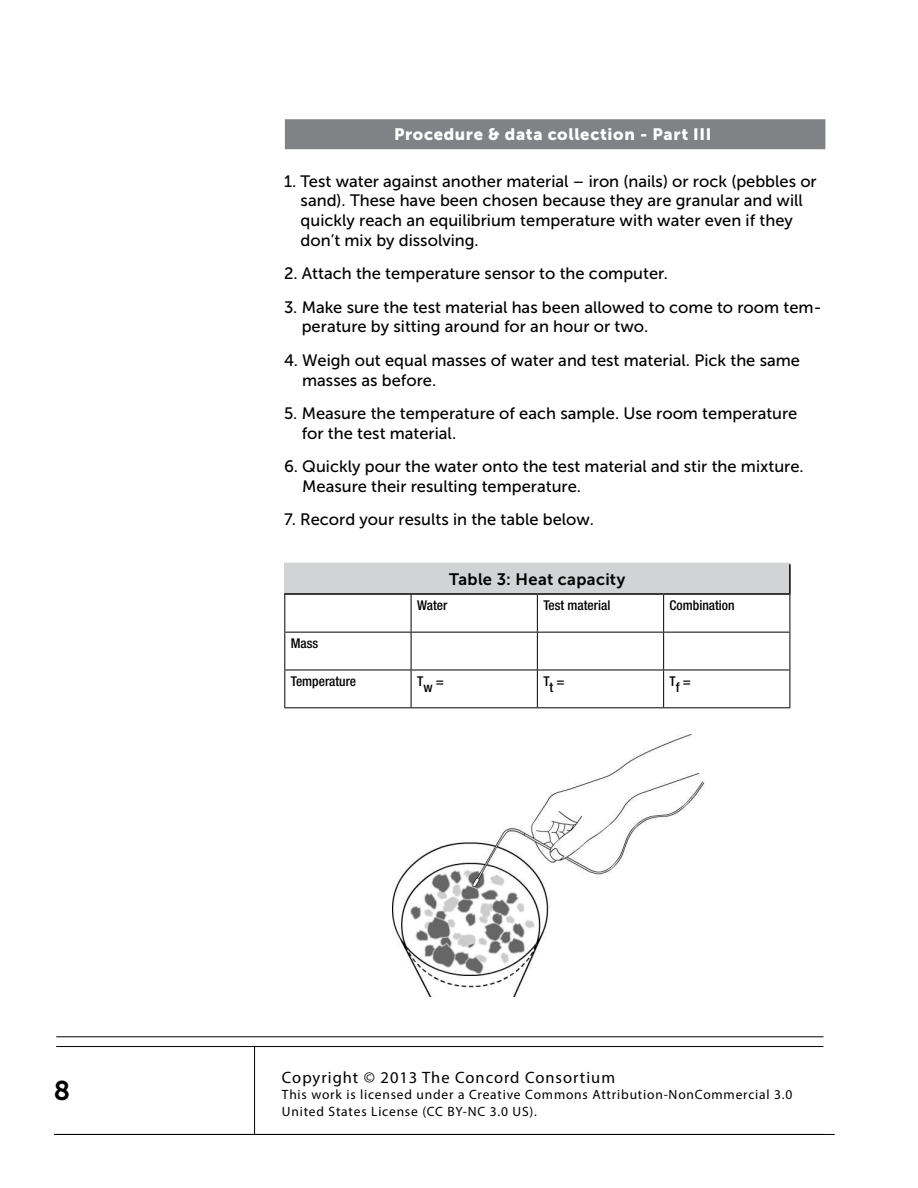
<style>
.page{position:relative;width:918px;height:1188px;background:#fff}
.page>*{position:absolute;margin:0;border:0;box-sizing:border-box;transform-origin:0 0}
.t1{font:27px "Museo 700";color:#000}
.t2{font:16.5px/19.8px "Museo Sans 500";color:#000}
.t3{font:16.5px "Myriad Pro";letter-spacing:.06em;color:#000}
.t4{font:16.5px "Museo Sans 900";letter-spacing:.04em;color:#fff}
.t5{font:16.5px "Museo Sans 700";letter-spacing:.02em;color:#000}
.t6{font:13.5px/16.2px "Myriad Pro";letter-spacing:.06em;color:#000}
.t7{font:500 condensed 13.5px "Helvetica Neue LT Std";color:#000}
</style>
<div class="page">
<hr style="left:54px;top:1134px;width:781px;height:1px;background:#000">
<hr style="left:254px;top:1046px;width:1px;height:88px;background:#000">
<hr style="left:56px;top:1036px;width:768px;height:1px;background:#000">
<hr style="left:56px;top:1046px;width:768px;height:1px;background:#000">
<div style="left:285px;top:119px;width:540px;height:30px;background:#808285"></div>
<div style="left:285px;top:563px;width:505px;height:31px;background:#d1d3d4"></div>
<svg style="left:285px;top:595px;width:504px;height:112px"></svg>
<hr style="left:789px;top:564px;width:2px;height:29px;background:#000">
<hr style="left:284px;top:563px;width:127px;height:1px;background:#d1d3d4">
<hr style="left:284px;top:564px;width:2px;height:29px;background:#d1d3d4">
<hr style="left:664px;top:563px;width:127px;height:1px;background:#d1d3d4">
<hr style="left:284px;top:593px;width:127px;height:2px;background:#000">
<hr style="left:411px;top:593px;width:126px;height:2px;background:#000">
<hr style="left:537px;top:593px;width:127px;height:2px;background:#000">
<hr style="left:664px;top:593px;width:127px;height:2px;background:#000">
<hr style="left:284px;top:595px;width:1px;height:37px;background:#000">
<hr style="left:411px;top:595px;width:1px;height:37px;background:#000">
<hr style="left:537px;top:595px;width:1px;height:37px;background:#000">
<hr style="left:663px;top:595px;width:1px;height:37px;background:#000">
<hr style="left:789px;top:595px;width:1px;height:37px;background:#000">
<hr style="left:284px;top:632px;width:127px;height:1px;background:#000">
<hr style="left:284px;top:633px;width:1px;height:37px;background:#000">
<hr style="left:411px;top:632px;width:126px;height:1px;background:#000">
<hr style="left:411px;top:633px;width:1px;height:37px;background:#000">
<hr style="left:537px;top:632px;width:127px;height:1px;background:#000">
<hr style="left:537px;top:633px;width:1px;height:37px;background:#000">
<hr style="left:664px;top:632px;width:126px;height:1px;background:#000">
<hr style="left:663px;top:633px;width:1px;height:37px;background:#000">
<hr style="left:789px;top:633px;width:1px;height:37px;background:#000">
<hr style="left:284px;top:670px;width:127px;height:1px;background:#000">
<hr style="left:284px;top:670px;width:1px;height:37px;background:#000">
<hr style="left:411px;top:670px;width:126px;height:1px;background:#000">
<hr style="left:411px;top:670px;width:1px;height:37px;background:#000">
<hr style="left:537px;top:670px;width:127px;height:1px;background:#000">
<hr style="left:537px;top:670px;width:1px;height:37px;background:#000">
<hr style="left:664px;top:670px;width:126px;height:1px;background:#000">
<hr style="left:663px;top:670px;width:1px;height:37px;background:#000">
<hr style="left:789px;top:670px;width:1px;height:37px;background:#000">
<hr style="left:284px;top:707px;width:127px;height:1px;background:#000">
<hr style="left:411px;top:707px;width:126px;height:1px;background:#000">
<hr style="left:537px;top:707px;width:127px;height:1px;background:#000">
<hr style="left:664px;top:707px;width:126px;height:1px;background:#000">
<img style="left:393px;top:735px;width:312px;height:262px">
<h1 class="t1" style="left:54px;top:1076px;width:17px">8</h1>
<p class="t4" style="left:394px;top:125px;width:319px">Procedure &amp; data collection - Part III</p>
<p class="t2" style="left:301px;top:171px;width:518px;text-indent:-16px">1. Test water against another material – iron (nails) or rock (pebbles or sand). These have been chosen because they are granular and will quickly reach an equilibrium temperature with water even if they don’t mix by dissolving.</p>
<p class="t2" style="left:284px;top:264px;width:385px">2. Attach the temperature sensor to the computer.</p>
<p class="t2" style="left:302px;top:297px;width:521px;text-indent:-18px">3. Make sure the test material has been allowed to come to room tem&shy;perature by sitting around for an hour or two.</p>
<p class="t2" style="left:302px;top:350px;width:499px;text-indent:-18px">4. Weigh out equal masses of water and test material. Pick the same masses as before.</p>
<p class="t2" style="left:302px;top:403px;width:497px;text-indent:-18px">5. Measure the temperature of each sample. Use room temperature for the test material.</p>
<p class="t2" style="left:302px;top:456px;width:503px;text-indent:-18px">6. Quickly pour the water onto the test material and stir the mixture.<br>Measure their resulting temperature.</p>
<p class="t2" style="left:284px;top:510px;width:311px">7. Record your results in the table below.</p>
<p class="t5" style="left:449px;top:570px;width:178px">Table 3: Heat capacity</p>
<p class="t7" style="left:417px;top:597px;width:32px">Water</p>
<p class="t7" style="left:543px;top:597px;width:68px">Test material</p>
<p class="t7" style="left:670px;top:597px;width:66px">Combination</p>
<p class="t7" style="left:291px;top:635px;width:29px">Mass</p>
<p class="t7" style="left:291px;top:673px;width:67px">Temperature</p>
<p class="t7" style="left:417px;top:673px;width:28px">Tw =</p>
<p class="t7" style="left:543px;top:673px;width:23px">Tt =</p>
<p class="t7" style="left:670px;top:673px;width:23px">Tf =</p>
<p class="t3" style="left:282px;top:1067px;width:335px">Copyright © 2013 The Concord Consortium</p>
<p class="t6" style="left:282px;top:1086px;width:512px">This work is licensed under a Creative Commons Attribution-NonCommercial 3.0<br>United States License (CC BY-NC 3.0 US).</p>
</div>
